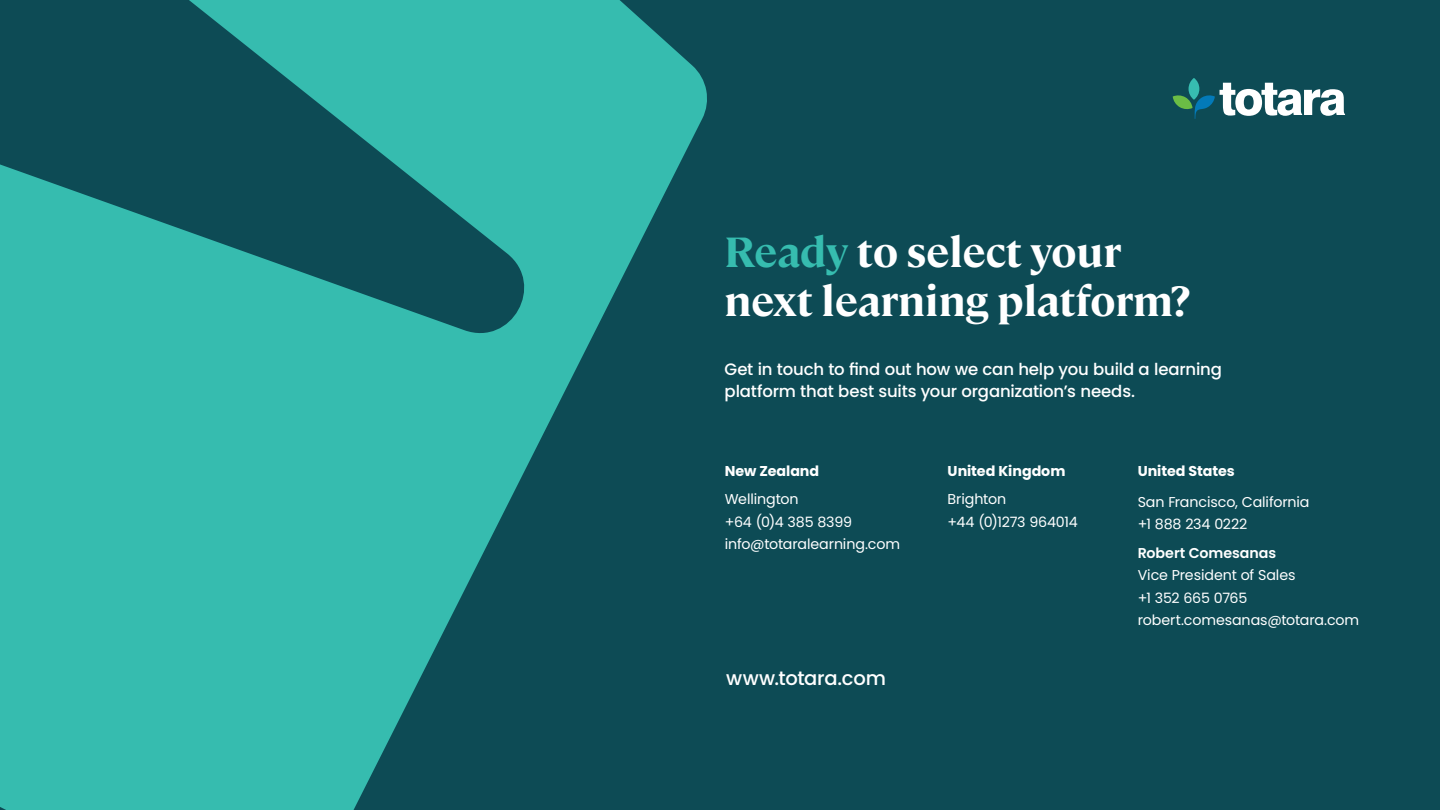
<style>
.page{position:relative;width:1440px;height:810px;background:#0d4b55}
.page>*{position:absolute;margin:0;border:0;box-sizing:border-box;transform-origin:0 0}
.t1{font:700 42px/49.5px "Cambon";color:#fff}
.t2{font:500 19.5px "Poppins";letter-spacing:-.01em;color:#fff}
.t3{font:500 16.5px/22.5px "Poppins";letter-spacing:-.01em;color:#fff}
.t4{font:14.25px/22.5px "Poppins";letter-spacing:-.01em;color:#fff}
.t5{font:700 14.25px "Poppins";letter-spacing:-.005em;color:#fff}
.t6{font:600 14.25px "Poppins";letter-spacing:-.005em;color:#fff}
.s1{color:#36bcaf}
</style>
<div class="page">
<svg style="left:0;top:0;width:707px;height:810px;fill:#36bcaf"></svg>
<svg style="left:1189px;top:78px;width:10px;height:22px"></svg>
<svg style="left:1173px;top:83px;width:172px;height:36px"></svg>
<h1 class="t1" style="left:725px;top:224px;width:467px"><span class="s1">Ready</span> to select your next learning platform?</h1>
<p class="t3" style="left:725px;top:358px;width:499px">Get in touch to find out how we can help you build a learning platform that best suits your organization’s needs.</p>
<p class="t5" style="left:725px;top:462px;width:96px">New Zealand</p>
<p class="t4" style="left:725px;top:488px;width:177px">Wellington<br>+64 (0)4 385 8399 info@totaralearning.com</p>
<h2 class="t2" style="left:726px;top:667px;width:161px">www.totara.com</h2>
<p class="t5" style="left:948px;top:462px;width:119px">United Kingdom</p>
<p class="t4" style="left:948px;top:488px;width:132px">Brighton<br>+44 (0)1273 964014</p>
<p class="t5" style="left:1138px;top:462px;width:99px">United States</p>
<p class="t4" style="left:1138px;top:490px;width:173px">San Francisco, California +1 888 234 0222</p>
<p class="t6" style="left:1138px;top:545px;width:140px">Robert Comesanas</p>
<p class="t4" style="left:1138px;top:564px;width:223px">Vice President of Sales<br>+1 352 665 0765 robert.comesanas@totara.com</p>
</div>
